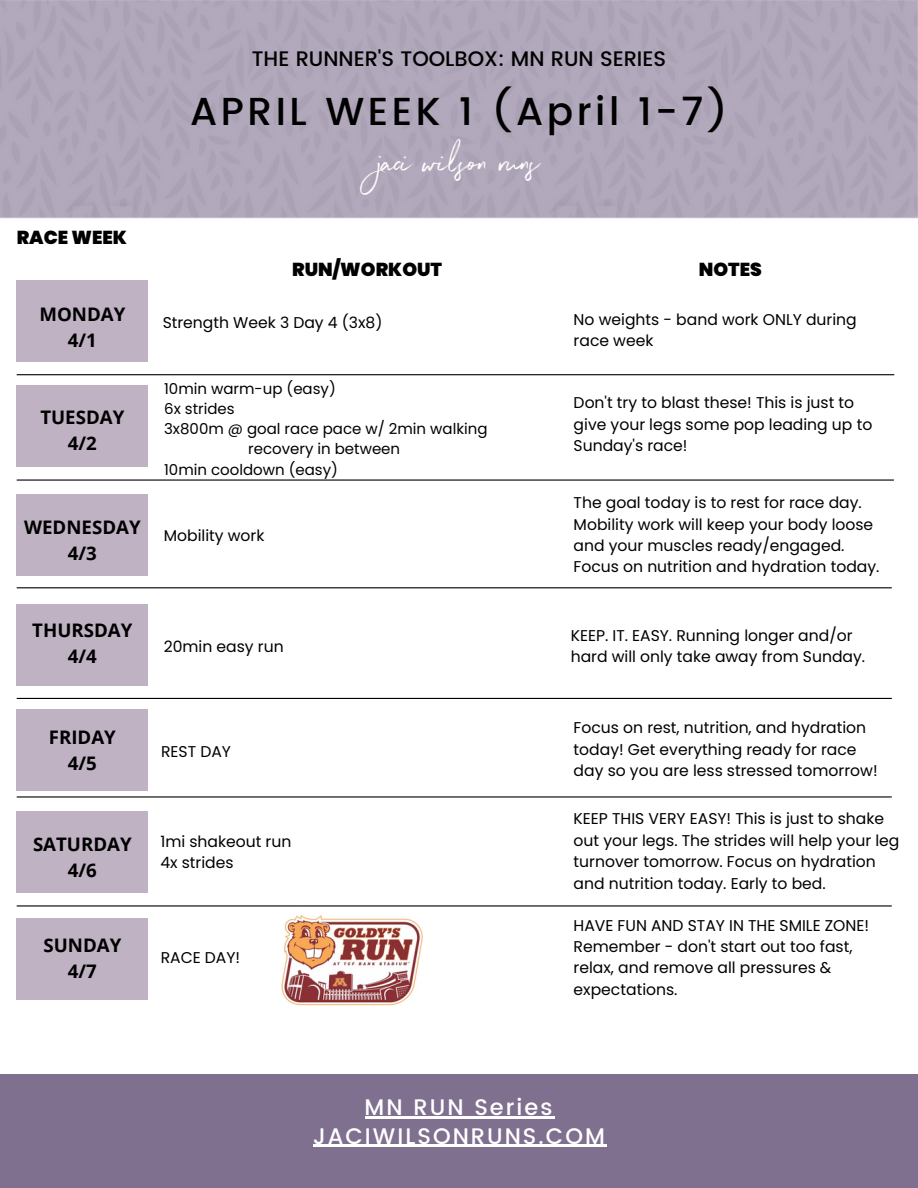
<style>
.page{position:relative;width:918px;height:1188px;background:#fff}
.page>*{position:absolute;margin:0;border:0;box-sizing:border-box;transform-origin:0 0}
.t1{font:500 39px "Poppins";letter-spacing:.09em;color:#000}
.t2{font:37.5px "Northwell";color:#fff}
.t3{font:500 22.5px "Poppins";letter-spacing:.09em;color:#fff}
.t4{font:500 21px "Poppins";color:#000}
.t5{font:700 18.75px/25.8px "Open Sans";color:#000;text-align:center}
.t6{font:900 18.75px "Poppins";color:#000}
.t7{font:15.6px/21.3px "Poppins";color:#000}
.t8{font:15px "Poppins";color:#000}
</style>
<div class="page">
<div style="left:0;top:1074px;width:918px;height:114px;background:#807090"></div>
<div style="left:17px;top:281px;width:131px;height:81px;background:#bfb2c3"></div>
<div style="left:17px;top:386px;width:131px;height:81px;background:#bfb2c3"></div>
<div style="left:17px;top:494px;width:131px;height:81px;background:#bfb2c3"></div>
<div style="left:17px;top:604px;width:131px;height:81px;background:#bfb2c3"></div>
<div style="left:17px;top:709px;width:131px;height:81px;background:#bfb2c3"></div>
<div style="left:17px;top:811px;width:131px;height:81px;background:#bfb2c3"></div>
<div style="left:17px;top:918px;width:131px;height:81px;background:#bfb2c3"></div>
<hr style="left:17px;top:374px;width:877px;height:1px;background:#000">
<hr style="left:17px;top:479px;width:877px;height:2px;background:#000">
<hr style="left:17px;top:587px;width:875px;height:1px;background:#000">
<hr style="left:17px;top:698px;width:875px;height:1px;background:#000">
<hr style="left:17px;top:796px;width:875px;height:2px;background:#000">
<img style="left:281px;top:915px;width:142px;height:91px">
<hr style="left:17px;top:905px;width:875px;height:2px;background:#000">
<hr style="left:313px;top:1145px;width:294px;height:2px;background:#fff">
<hr style="left:365px;top:1116px;width:189px;height:3px;background:#fff">
<p class="t6" style="left:17px;top:224px;width:112px">RACE WEEK</p>
<p class="t5" style="left:39px;top:301px;width:87px">MONDAY<br>4/1</p>
<p class="t5" style="left:40px;top:404px;width:86px">TUESDAY<br>4/2</p>
<p class="t5" style="left:24px;top:514px;width:118px">WEDNESDAY<br>4/3</p>
<p class="t5" style="left:32px;top:617px;width:102px">THURSDAY<br>4/4</p>
<h3 class="t4" style="left:252px;top:46px;width:416px">THE RUNNER'S TOOLBOX: MN RUN SERIES</h3>
<h1 class="t1" style="left:190px;top:89px;width:539px">APRIL WEEK 1 (April 1-7)</h1>
<h2 class="t2" style="left:378px;top:136px;width:163px">jaci wilson runs</h2>
<p class="t6" style="left:292px;top:256px;width:151px">RUN/WORKOUT</p>
<p class="t7" style="left:163px;top:312px;width:221px">Strength Week 3 Day 4 (3x8)</p>
<p class="t8" style="left:164px;top:378px;width:173px">10min warm-up (easy)</p>
<p class="t8" style="left:164px;top:398px;width:72px">6x strides</p>
<p class="t8" style="left:164px;top:418px;width:325px">3x800m @ goal race pace w/ 2min walking</p>
<p class="t8" style="left:248px;top:439px;width:153px">recovery in between</p>
<p class="t8" style="left:164px;top:459px;width:175px">10min cooldown (easy)</p>
<p class="t7" style="left:164px;top:525px;width:102px">Mobility work</p>
<p class="t7" style="left:164px;top:636px;width:121px">20min easy run</p>
<p class="t6" style="left:699px;top:256px;width:65px">NOTES</p>
<p class="t7" style="left:574px;top:309px;width:285px">No weights - band work ONLY during race week</p>
<p class="t7" style="left:574px;top:392px;width:300px">Don't try to blast these! This is just to give your legs some pop leading up to<br>Sunday's race!</p>
<p class="t7" style="left:574px;top:492px;width:307px">The goal today is to rest for race day.<br>Mobility work will keep your body loose and your muscles ready/engaged.<br>Focus on nutrition and hydration today.</p>
<p class="t7" style="left:571px;top:625px;width:296px">KEEP. IT. EASY. Running longer and/or hard will only take away from Sunday.</p>
<p class="t5" style="left:49px;top:724px;width:69px">FRIDAY<br>4/5</p>
<p class="t5" style="left:33px;top:831px;width:100px">SATURDAY<br>4/6</p>
<p class="t5" style="left:43px;top:932px;width:79px">SUNDAY<br>4/7</p>
<p class="t7" style="left:161px;top:741px;width:71px">REST DAY</p>
<p class="t7" style="left:160px;top:830px;width:132px">1mi shakeout run<br>4x strides</p>
<p class="t7" style="left:161px;top:947px;width:81px">RACE DAY!</p>
<p class="t7" style="left:574px;top:717px;width:306px">Focus on rest, nutrition, and hydration today! Get everything ready for race day so you are less stressed tomorrow!</p>
<p class="t7" style="left:574px;top:808px;width:327px">KEEP THIS VERY EASY! This is just to shake out your legs. The strides will help your leg turnover tomorrow. Focus on hydration and nutrition today. Early to bed.</p>
<p class="t7" style="left:574px;top:914px;width:297px">HAVE FUN AND STAY IN THE SMILE ZONE!<br>Remember - don't start out too fast, relax, and remove all pressures &amp; expectations.</p>
<h3 class="t3" style="left:365px;top:1094px;width:189px">MN RUN Series</h3>
<h3 class="t3" style="left:313px;top:1123px;width:293px">JACIWILSONRUNS.COM</h3>
</div>
